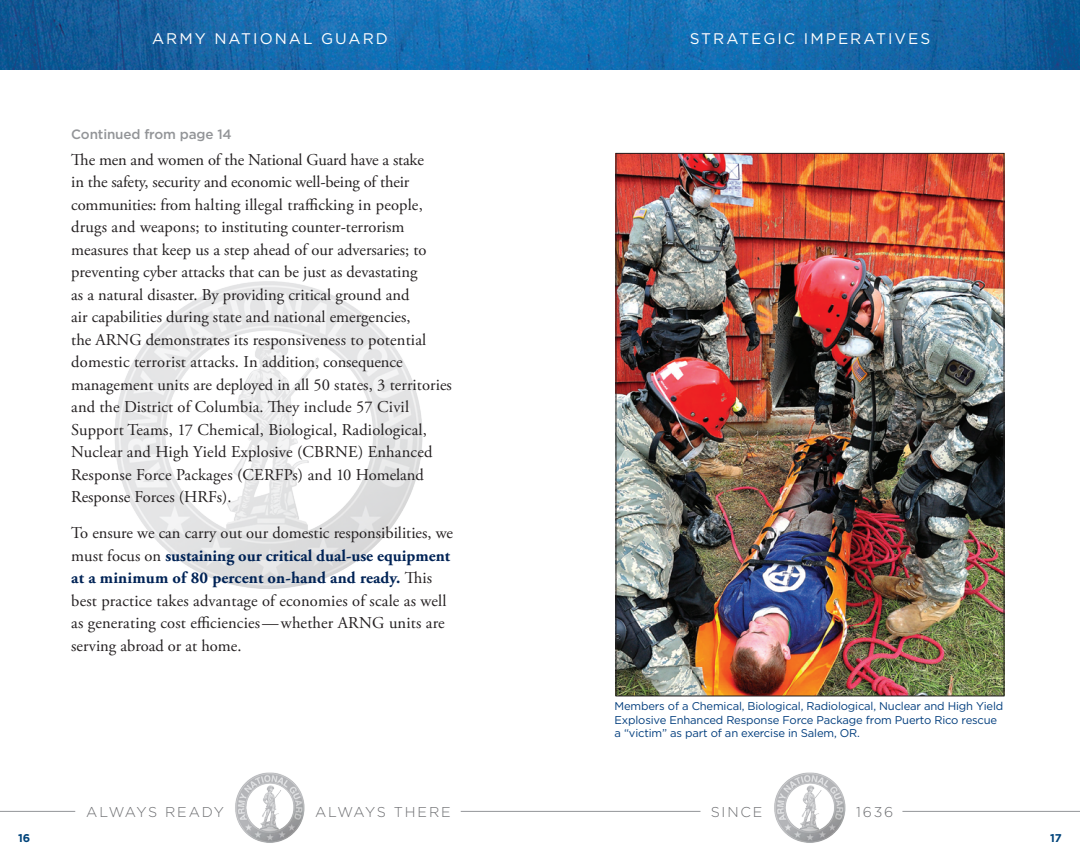
<style>
.page{position:relative;width:1080px;height:864px;background:#fff}
.page>*{position:absolute;margin:0;border:0;box-sizing:border-box;transform-origin:0 0}
.t1{font:16.5px/22.5px "Adobe Garamond Pro";color:#231f20}
.t2{font:15.3px "Gotham HTF";letter-spacing:.13em;color:#fff}
.t3{font:300 14.25px "Gotham HTF";letter-spacing:.13em;color:#6c6d70}
.t4{font:300 14.25px "Gotham HTF";letter-spacing:.095em;color:#6c6d70}
.t5{font:500 13.5px "Gotham HTF";letter-spacing:-.01em;color:#939598}
.body{font:11.25px/13.5px "Gotham HTF";letter-spacing:-.015em;color:#013d7d}
.t6{font:700 11.25px "Gotham HTF";color:#00447b}
.s1{font-weight:700;color:#002356}
</style>
<div class="page">
<img style="left:0;top:0;width:1080px;height:69px">
<img style="left:235px;top:772px;width:70px;height:71px">
<hr style="left:0;top:811px;width:75px;height:1px;background:#939598">
<hr style="left:461px;top:811px;width:239px;height:1px;background:#939598">
<img style="left:774px;top:772px;width:72px;height:71px">
<hr style="left:902px;top:811px;width:178px;height:1px;background:#939598">
<img style="left:115px;top:281px;width:308px;height:308px">
<img style="left:618px;top:155px;width:384px;height:539px">
<p class="t2" style="left:152px;top:30px;width:237px">ARMY NATIONAL GUARD</p>
<p class="t2" style="left:690px;top:30px;width:242px">STRATEGIC IMPERATIVES</p>
<p class="t5" style="left:71px;top:126px;width:162px">Continued from page 14</p>
<p class="t1" style="left:71px;top:149px;width:382px">The men and women of the National Guard have a stake<br>in the safety, security and economic well-being of their communities: from halting illegal trafficking in people, drugs and weapons; to instituting counter-terrorism measures that keep us a step ahead of our adversaries; to preventing cyber attacks that can be just as devastating<br>as a natural disaster. By providing critical ground and<br>air capabilities during state and national emergencies,<br>the ARNG demonstrates its responsiveness to potential domestic terrorist attacks. In addition, consequence management units are deployed in all 50 states, 3 territories and the District of Columbia. They include 57 Civil Support Teams, 17 Chemical, Biological, Radiological, Nuclear and High Yield Explosive (CBRNE) Enhanced Response Force Packages (CERFPs) and 10 Homeland Response Forces (HRFs).</p>
<p class="t1" style="left:71px;top:523px;width:383px">To ensure we can carry out our domestic responsibilities, we must focus on <span class="s1">sustaining our critical dual-use equipment at a minimum of 80 percent on-hand and ready.</span> This best practice takes advantage of economies of scale as well as generating cost efficiencies — whether ARNG units are serving abroad or at home.</p>
<p class="body" style="left:615px;top:699px;width:390px">Members of a Chemical, Biological, Radiological, Nuclear and High Yield<br>Explosive Enhanced Response Force Package from Puerto Rico rescue a “victim” as part of an exercise in Salem, OR.</p>
<p class="t4" style="left:86px;top:804px;width:139px">ALWAYS READY</p>
<p class="t3" style="left:315px;top:804px;width:137px">ALWAYS THERE</p>
<p class="t3" style="left:711px;top:804px;width:53px">SINCE</p>
<p class="t3" style="left:856px;top:804px;width:39px">1636</p>
<p class="t6" style="left:18px;top:832px;width:14px">16</p>
<p class="t6" style="left:1050px;top:832px;width:13px">17</p>
</div>
